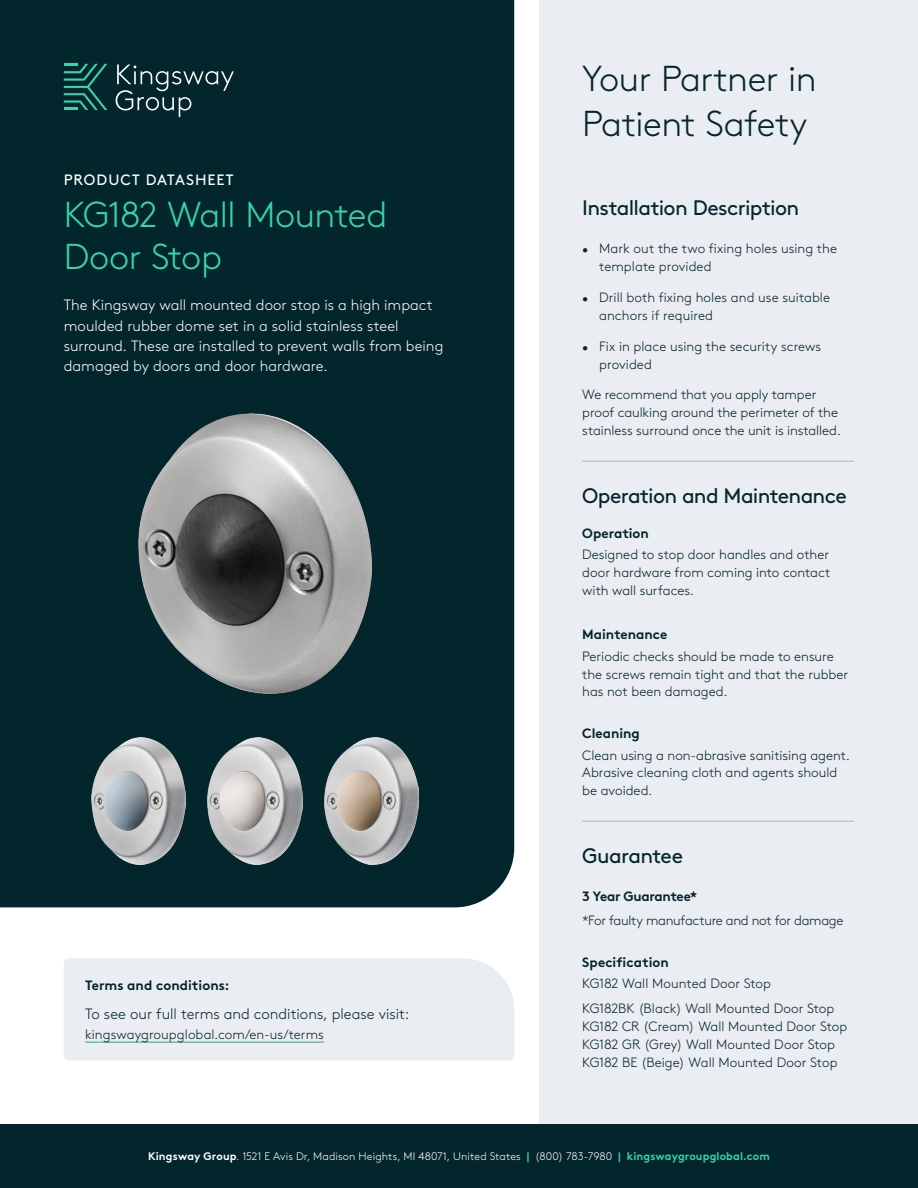
<style>
.page{position:relative;width:918px;height:1188px;background:#fff}
.page>*{position:absolute;margin:0;border:0;box-sizing:border-box;transform-origin:0 0}
.t1{font:300 36px/45px "Brown Pro";letter-spacing:-.015em;color:#03262d}
.t2{font:300 36px/42px "Brown Pro";letter-spacing:-.02em;color:#37d4ae}
.t3{font:21px "Brown Pro";letter-spacing:-.03em;color:#03262d}
.t4{font:300 15px/20.2px "Brown Pro";color:#fff}
.t5{font:300 15px "Brown Pro";color:#03262d}
.t6{font:15px "Brown Pro";letter-spacing:.065em;color:#fff}
.t7{font:300 13.5px/18px "Brown Pro";color:#03262d}
.t8{font:700 13.5px "Brown Pro";color:#03262d}
.t9{font:300 13.5px "Brown Pro";letter-spacing:-.025em;color:#03262d}
.t10{font:700 13.5px "Brown Pro";letter-spacing:-.025em;color:#03262d}
.t11{font:300 10.95px "Brown Pro";letter-spacing:.005em;color:#fff}
.s1{font-size:12px}
.s2{font-weight:700}
.s3{font-weight:700;color:#37d4ae}
</style>
<div class="page">
<div style="left:0;top:0;width:514px;height:907px;background:#03262d"></div>
<div style="left:540px;top:0;width:378px;height:1188px;background:#eaedf1"></div>
<div style="left:0;top:1124px;width:918px;height:64px;background:#03262d"></div>
<div style="left:64px;top:958px;width:450px;height:102px;background:#eaedf1"></div>
<hr style="left:85px;top:1041px;width:239px;height:2px;background:#6dbe95">
<svg style="left:116px;top:65px;width:118px;height:52px;background:#234248"></svg>
<svg style="left:64px;top:64px;width:43px;height:46px;background:#10544f"></svg>
<hr style="left:582px;top:461px;width:272px;height:1px;background:#282827">
<hr style="left:582px;top:821px;width:272px;height:1px;background:#282827">
<img style="left:324px;top:738px;width:95px;height:127px">
<img style="left:208px;top:737px;width:94px;height:127px">
<img style="left:91px;top:738px;width:95px;height:126px">
<img style="left:138px;top:414px;width:234px;height:280px">
<p class="t6" style="left:64px;top:169px;width:171px">PRODUCT DATASHEET</p>
<h1 class="t2" style="left:64px;top:191px;width:325px">KG182 Wall Mounted<br>Door Stop</h1>
<p class="t4" style="left:64px;top:294px;width:381px">The Kingsway wall mounted door stop is a high impact moulded rubber dome set in a solid stainless steel surround. These are installed to prevent walls from being damaged by doors and door hardware.</p>
<p class="t8" style="left:85px;top:974px;width:146px">Terms and conditions:</p>
<p class="t5" style="left:85px;top:1003px;width:326px">To see our full terms and conditions, please visit:</p>
<p class="t7" style="left:85px;top:1025px;width:240px">kingswaygroupglobal.com/en-us/terms</p>
<h1 class="t1" style="left:582px;top:53px;width:236px">Your Partner in<br>Patient Safety</h1>
<h2 class="t3" style="left:582px;top:192px;width:219px">Installation Description</h2>
<p class="t7" style="left:599px;top:239px;width:239px;text-indent:-17px"><span class="s1">•</span> Mark out the two fixing holes using the template provided</p>
<p class="t7" style="left:599px;top:287px;width:232px;text-indent:-17px"><span class="s1">•</span> Drill both fixing holes and use suitable anchors if required</p>
<p class="t7" style="left:599px;top:336px;width:224px;text-indent:-17px"><span class="s1">•</span> Fix in place using the security screws provided</p>
<p class="t7" style="left:582px;top:385px;width:260px">We recommend that you apply tamper proof caulking around the perimeter of the stainless surround once the unit is installed.</p>
<h2 class="t3" style="left:582px;top:479px;width:266px">Operation and Maintenance</h2>
<p class="t8" style="left:582px;top:523px;width:68px">Operation</p>
<p class="t7" style="left:582px;top:545px;width:250px;text-align:justify">Designed to stop door handles and other door hardware from coming into contact with wall surfaces.</p>
<p class="t8" style="left:582px;top:624px;width:87px">Maintenance</p>
<p class="t7" style="left:582px;top:646px;width:268px">Periodic checks should be made to ensure the screws remain tight and that the rubber has not been damaged.</p>
<p class="t8" style="left:582px;top:723px;width:59px">Cleaning</p>
<p class="t7" style="left:582px;top:745px;width:269px">Clean using a non-abrasive sanitising agent.<br>Abrasive cleaning cloth and agents should be avoided.</p>
<h2 class="t3" style="left:582px;top:839px;width:102px">Guarantee</h2>
<p class="t10" style="left:582px;top:885px;width:117px">3 Year Guarantee*</p>
<p class="t9" style="left:582px;top:911px;width:263px">*For faulty manufacture and not for damage</p>
<p class="t8" style="left:582px;top:952px;width:88px">Specification</p>
<p class="t7" style="left:582px;top:970px;width:254px;line-height:24.8px">KG182 Wall Mounted Door Stop<br>KG182BK (Black) Wall Mounted Door Stop</p>
<p class="t7" style="left:582px;top:1016px;width:267px">KG182 CR (Cream) Wall Mounted Door Stop<br>KG182 GR (Grey) Wall Mounted Door Stop<br>KG182 BE (Beige) Wall Mounted Door Stop</p>
<p class="t11" style="left:148px;top:1148px;width:623px"><span class="s2">Kingsway Group</span>. 1521 E Avis Dr, Madison Heights, MI 48071, United States <span class="s3">|</span> (800) 783-7980 <span class="s3">| kingswaygroupglobal.com</span></p>
</div>
